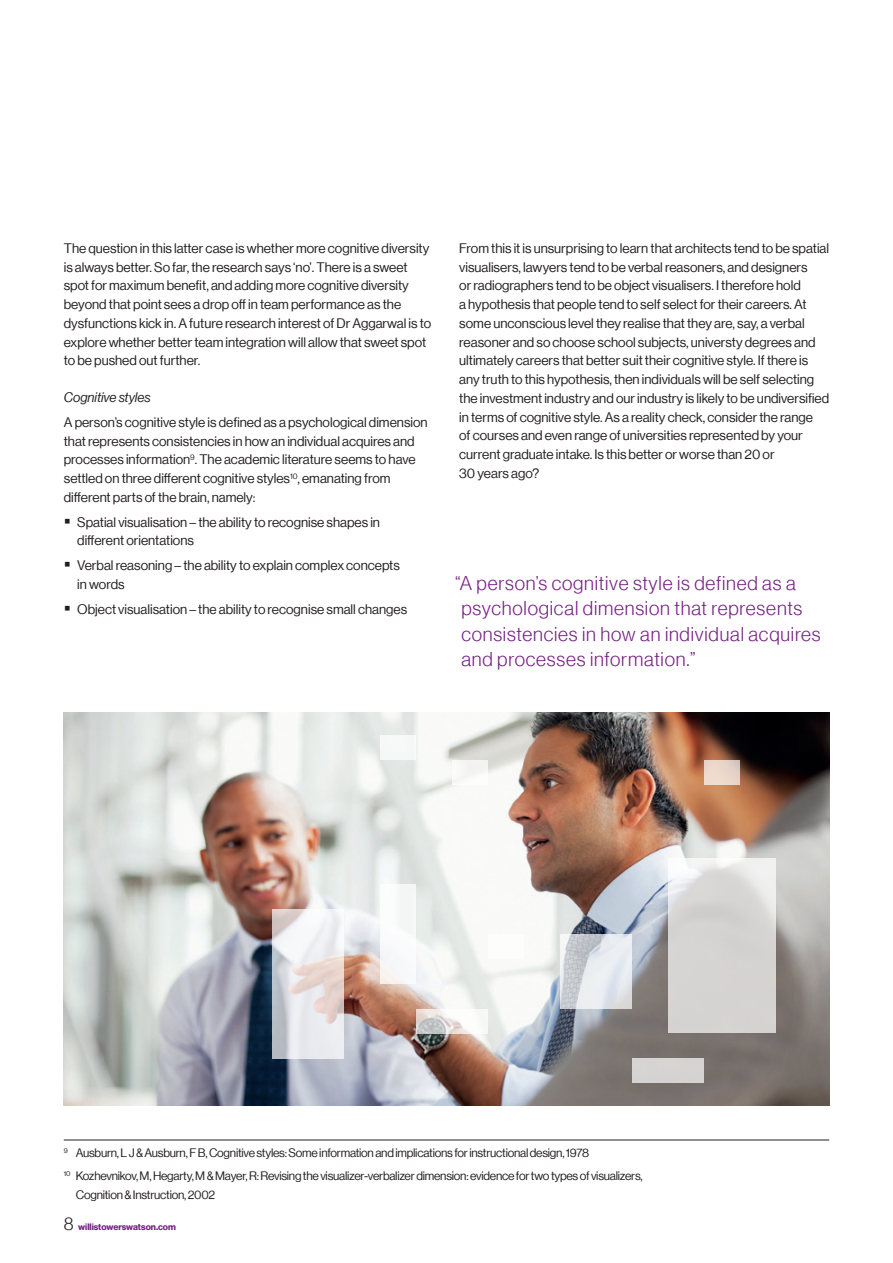
<style>
.page{position:relative;width:893px;height:1263px;background:#fff}
.page>*{position:absolute;margin:0;border:0;box-sizing:border-box;transform-origin:0 0}
.Callout_2__13pt_ligh{font:19.5px/25.5px "N Haas Grotesk DS Pro 45 Lt";letter-spacing:.04em;color:#752183}
.Body_text_black{font:13.5px/18.8px "N Haas Grotesk DS Pro 55 Rg";color:#231f20}
.Bullet_level_1_black{font:13.5px/18.8px "N Haas Grotesk DS Pro 55 Rg";color:#231f20}
.Body_text_black-2{font:13.5px "N Haas Grotesk DS Pro 56 It";color:#231f20}
.Body_text_black-3{font:12px/18.8px "N Haas Grotesk DS Pro 55 Rg";letter-spacing:-.02em;color:#231f20}
.t1{font:9px "N Haas Grotesk DS Pro 75 Bd";color:#752183}
.s1{font-family:"N Haas Grotesk DS Pro 45 Lt";font-size:18px;color:#231f20}
</style>
<div class="page">
<hr style="left:64px;top:1139px;width:765px;height:1px;background:#231f20">
<img style="left:64px;top:712px;width:765px;height:394px">
<svg style="left:704px;top:759px;width:36px;height:25px"></svg>
<div style="left:632px;top:1058px;width:72px;height:25px;background:#d6d3d2"></div>
<svg style="left:416px;top:1008px;width:72px;height:25px"></svg>
<svg style="left:272px;top:909px;width:72px;height:149px"></svg>
<svg style="left:668px;top:859px;width:108px;height:174px;fill:#d6d4d2"></svg>
<div style="left:452px;top:759px;width:36px;height:25px;background:#f6f6f5"></div>
<div style="left:380px;top:735px;width:36px;height:24px;background:#f6f8f7"></div>
<div style="left:380px;top:884px;width:36px;height:100px;background:#f8f9f9"></div>
<svg style="left:560px;top:934px;width:72px;height:74px"></svg>
<div style="left:488px;top:934px;width:36px;height:25px;background:#fff"></div>
<p class="Body_text_black" style="left:64px;top:239px;width:369px">The question in this latter case is whether more cognitive diversity is always better. So far, the research says ‘no’. There is a sweet spot for maximum benefit, and adding more cognitive diversity beyond that point sees a drop off in team performance as the dysfunctions kick in. A future research interest of Dr Aggarwal is to explore whether better team integration will allow that sweet spot to be pushed out further.</p>
<p class="Body_text_black-2" style="left:64px;top:390px;width:88px">Cognitive styles</p>
<p class="Body_text_black" style="left:64px;top:413px;width:365px">A person’s cognitive style is defined as a psychological dimension that represents consistencies in how an individual acquires and processes information<sup>9</sup>. The academic literature seems to have settled on three different cognitive styles<sup>10</sup>, emanating from different parts of the brain, namely:</p>
<p class="Bullet_level_1_black" style="left:77px;top:513px;width:304px">Spatial visualisation – the ability to recognise shapes in different orientations</p>
<p class="Bullet_level_1_black" style="left:77px;top:556px;width:324px">Verbal reasoning – the ability to explain complex concepts in words</p>
<p class="Bullet_level_1_black" style="left:77px;top:600px;width:331px">Object visualisation – the ability to recognise small changes</p>
<p class="Body_text_black" style="left:459px;top:239px;width:371px">From this it is unsurprising to learn that architects tend to be spatial visualisers, lawyers tend to be verbal reasoners, and designers<br>or radiographers tend to be object visualisers. I therefore hold<br>a hypothesis that people tend to self select for their careers. At some unconscious level they realise that they are, say, a verbal reasoner and so choose school subjects, universty degrees and ultimately careers that better suit their cognitive style. If there is any truth to this hypothesis, then individuals will be self selecting the investment industry and our industry is likely to be undiversified in terms of cognitive style. As a reality check, consider the range<br>of courses and even range of universities represented by your current graduate intake. Is this better or worse than 20 or<br>30 years ago?</p>
<p class="Callout_2__13pt_ligh" style="left:461px;top:570px;width:361px;text-indent:-6px">“A person’s cognitive style is defined as a psychological dimension that represents consistencies in how an individual acquires and processes information.”</p>
<p class="Body_text_black-3" style="left:64px;top:1144px;width:527px"><sup>9</sup> Ausburn, L J &amp; Ausburn, F B, Cognitive styles: Some information and implications for instructional design, 1978</p>
<p class="Body_text_black-3" style="left:76px;top:1167px;width:568px;text-indent:-12px"><sup>10</sup> Kozhevnikov, M, Hegarty, M &amp; Mayer, R: Revising the visualizer-verbalizer dimension: evidence for two types of visualizers,<br>Cognition &amp; Instruction, 2002</p>
<p class="t1" style="left:64px;top:1222px;width:114px"><span class="s1">8</span> willistowerswatson.com</p>
</div>
